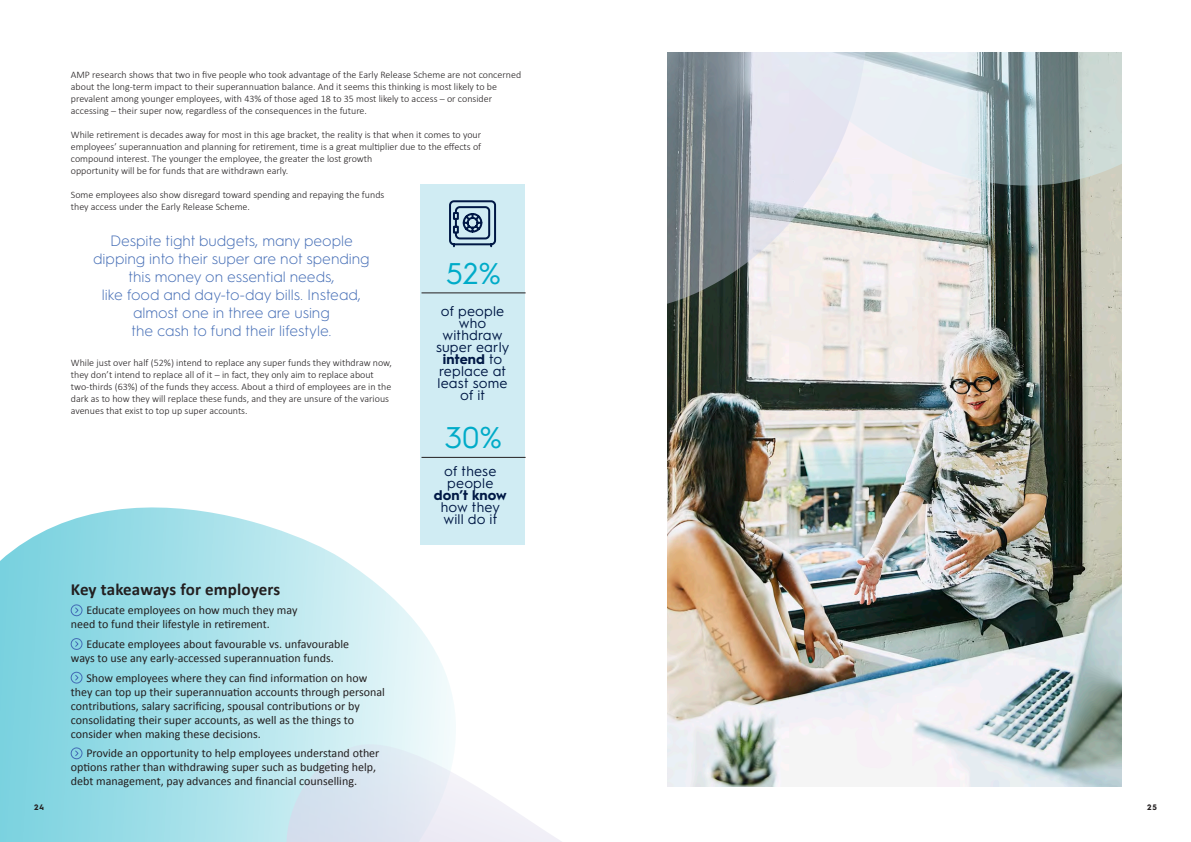
<style>
.page{position:relative;width:1191px;height:842px;background:#fff}
.page>*{position:absolute;margin:0;border:0;box-sizing:border-box;transform-origin:0 0}
.graph_text_18{font:30px "Hurme Geometric Sans 1";color:#00abc8}
.AMP_crossheads{font:700 17px "Calibri";letter-spacing:.005em;color:#231f20}
.Pull_out_small{font:300 15px/18px "Hurme Geometric Sans 1";letter-spacing:-.005em;color:#436cb5;text-align:center}
.AMP_crossheads-2{font:14px/12px "Hurme Geometric Sans 1";letter-spacing:.01em;color:#001845;text-align:center}
.AMP_body{font:12px/14px "Calibri";color:#231f20}
.AMP_body-2{font:300 10px/12px "Calibri";color:#231f20}
.t1{font:700 8px "Hurme Geometric Sans 1";color:#231f20}
.s1{font-weight:700}
</style>
<div class="page">
<div style="left:420px;top:185px;width:104px;height:360px;background:#d0ecf3"></div>
<hr style="left:421px;top:293px;width:104px;height:1px;background:#231f20">
<hr style="left:421px;top:457px;width:104px;height:1px;background:#231f20">
<svg style="left:449px;top:200px;width:48px;height:48px"></svg>
<img style="left:668px;top:271px;width:453px;height:515px">
<svg style="left:0;top:456px;width:493px;height:386px"></svg>
<svg style="left:282px;top:725px;width:280px;height:117px"></svg>
<svg style="left:668px;top:271px;width:210px;height:42px;background:#adaeaa"></svg>
<svg style="left:668px;top:52px;width:453px;height:219px;background:#b2b9bc"></svg>
<svg style="left:70px;top:604px;width:13px;height:13px"></svg>
<svg style="left:70px;top:637px;width:13px;height:13px"></svg>
<svg style="left:70px;top:671px;width:13px;height:13px"></svg>
<svg style="left:70px;top:747px;width:13px;height:13px"></svg>
<p class="AMP_body-2" style="left:71px;top:68px;width:452px">AMP research shows that two in five people who took advantage of the Early Release Scheme are not concerned about the long-term impact to their superannuation balance. And it seems this thinking is most likely to be prevalent among younger employees, with 43% of those aged 18 to 35 most likely to access – or consider accessing – their super now, regardless of the consequences in the future.</p>
<p class="AMP_body-2" style="left:71px;top:128px;width:412px">While retirement is decades away for most in this age bracket, the reality is that when it comes to your employees’ superannuation and planning for retirement, time is a great multiplier due to the effects of compound interest. The younger the employee, the greater the lost growth<br>opportunity will be for funds that are withdrawn early.</p>
<p class="AMP_body-2" style="left:71px;top:188px;width:315px">Some employees also show disregard toward spending and repaying the funds they access under the Early Release Scheme.</p>
<p class="Pull_out_small" style="left:93px;top:231px;width:278px">Despite tight budgets, many people dipping into their super are not spending this money on essential needs,<br>like food and day-to-day bills. Instead, almost one in three are using<br>the cash to fund their lifestyle.</p>
<p class="AMP_body-2" style="left:71px;top:356px;width:322px">While just over half (52%) intend to replace any super funds they withdraw now, they don’t intend to replace all of it – in fact, they only aim to replace about two-thirds (63%) of the funds they access. About a third of employees are in the dark as to how they will replace these funds, and they are unsure of the various avenues that exist to top up super accounts.</p>
<p class="graph_text_18" style="left:446px;top:252px;width:57px">52%</p>
<p class="AMP_crossheads-2" style="left:436px;top:304px;width:75px">of people who withdraw super early <span class="s1">intend</span> to replace at least some of it</p>
<p class="AMP_crossheads" style="left:71px;top:578px;width:211px">Key takeaways for employers</p>
<p class="AMP_body" style="left:71px;top:603px;width:228px;text-indent:15px">Educate employees on how much they may need to fund their lifestyle in retirement.</p>
<p class="AMP_body" style="left:71px;top:637px;width:280px;text-indent:15px">Educate employees about favourable vs. unfavourable ways to use any early-accessed superannuation funds.</p>
<p class="AMP_body" style="left:71px;top:671px;width:315px;text-indent:15px">Show employees where they can find information on how they can top up their superannuation accounts through personal contributions, salary sacrificing, spousal contributions or by consolidating their super accounts, as well as the things to consider when making these decisions.</p>
<p class="AMP_body" style="left:71px;top:746px;width:310px;text-indent:15px">Provide an opportunity to help employees understand other options rather than withdrawing super such as budgeting help, debt management, pay advances and financial counselling.</p>
<p class="graph_text_18" style="left:445px;top:417px;width:59px">30%</p>
<p class="AMP_crossheads-2" style="left:434px;top:465px;width:74px">of these people <span class="s1">don’t know </span>how they will do it</p>
<p class="t1" style="left:34px;top:801px;width:12px">24</p>
<p class="t1" style="left:1147px;top:801px;width:11px">25</p>
</div>
